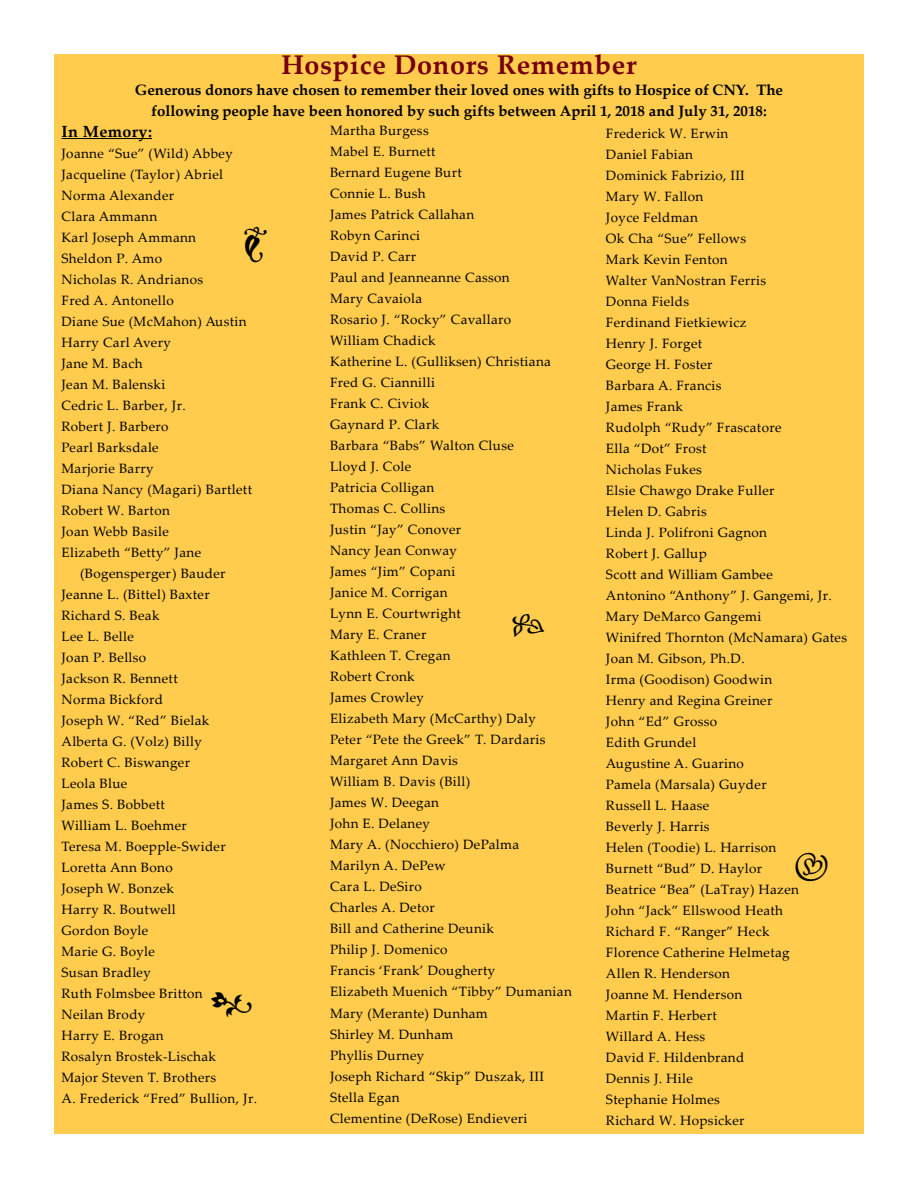
<style>
.page{position:relative;width:918px;height:1188px;background:#fff}
.page>*{position:absolute;margin:0;border:0;box-sizing:border-box;transform-origin:0 0}
.t1{font:31.5px "Minion Pro";color:#000}
.t2{font:700 27px "Palatino Linotype";letter-spacing:.025em;color:#75000e}
.t3{font:700 16.2px "Palatino Linotype";letter-spacing:.025em;color:#000}
.t4{font:700 15px/21px "Palatino Linotype";color:#000;text-align:center}
.t5{font:13.5px/21px "Palatino Linotype";letter-spacing:.025em;color:#000}
</style>
<div class="page">
<div style="left:54px;top:54px;width:810px;height:1080px;background:#ffcc4e"></div>
<hr style="left:62px;top:138px;width:90px;height:1px;background:#000">
<h2 class="t2" style="left:281px;top:46px;width:357px">Hospice Donors Remember</h2>
<p class="t4" style="left:135px;top:79px;width:650px">Generous donors have chosen to remember their loved ones with gifts to Hospice of CNY. The following people have been honored by such gifts between April 1, 2018 and July 31, 2018:</p>
<p class="t3" style="left:62px;top:120px;width:92px">In Memory:</p>
<p class="t5" style="left:62px;top:142px;width:173px">Joanne “Sue” (Wild) Abbey</p>
<p class="t5" style="left:62px;top:163px;width:163px">Jacqueline (Taylor) Abriel</p>
<p class="t5" style="left:62px;top:184px;width:114px">Norma Alexander</p>
<p class="t5" style="left:62px;top:205px;width:97px">Clara Ammann</p>
<p class="t5" style="left:62px;top:226px;width:136px">Karl Joseph Ammann</p>
<p class="t5" style="left:62px;top:247px;width:102px">Sheldon P. Amo</p>
<p class="t5" style="left:62px;top:268px;width:143px">Nicholas R. Andrianos</p>
<p class="t5" style="left:62px;top:289px;width:114px">Fred A. Antonello</p>
<p class="t5" style="left:62px;top:310px;width:187px">Diane Sue (McMahon) Austin</p>
<p class="t5" style="left:62px;top:331px;width:111px">Harry Carl Avery</p>
<p class="t5" style="left:62px;top:352px;width:83px">Jane M. Bach</p>
<p class="t5" style="left:62px;top:373px;width:105px">Jean M. Balenski</p>
<p class="t5" style="left:62px;top:394px;width:126px">Cedric L. Barber, Jr.</p>
<p class="t5" style="left:62px;top:415px;width:109px">Robert J. Barbero</p>
<p class="t5" style="left:62px;top:436px;width:99px">Pearl Barksdale</p>
<p class="t5" style="left:62px;top:457px;width:94px">Marjorie Barry</p>
<p class="t5" style="left:62px;top:478px;width:192px">Diana Nancy (Magari) Bartlett</p>
<p class="t5" style="left:62px;top:499px;width:110px">Robert W. Barton</p>
<p class="t5" style="left:62px;top:520px;width:109px">Joan Webb Basile</p>
<p class="t5" style="left:62px;top:541px;width:141px">Elizabeth “Betty” Jane</p>
<p class="t5" style="left:80px;top:562px;width:147px">(Bogensperger) Bauder</p>
<p class="t5" style="left:62px;top:583px;width:150px">Jeanne L. (Bittel) Baxter</p>
<p class="t5" style="left:62px;top:604px;width:100px">Richard S. Beak</p>
<p class="t5" style="left:62px;top:625px;width:74px">Lee L. Belle</p>
<p class="t5" style="left:62px;top:646px;width:86px">Joan P. Bellso</p>
<p class="t5" style="left:62px;top:667px;width:118px">Jackson R. Bennett</p>
<p class="t5" style="left:62px;top:688px;width:103px">Norma Bickford</p>
<p class="t5" style="left:62px;top:709px;width:149px">Joseph W. “Red” Bielak</p>
<p class="t5" style="left:62px;top:730px;width:142px">Alberta G. (Volz) Billy</p>
<p class="t5" style="left:62px;top:751px;width:130px">Robert C. Biswanger</p>
<p class="t5" style="left:62px;top:772px;width:67px">Leola Blue</p>
<p class="t5" style="left:62px;top:793px;width:105px">James S. Bobbett</p>
<p class="t5" style="left:62px;top:814px;width:127px">William L. Boehmer</p>
<p class="t5" style="left:62px;top:835px;width:166px">Teresa M. Boepple-Swider</p>
<p class="t5" style="left:62px;top:856px;width:113px">Loretta Ann Bono</p>
<p class="t5" style="left:62px;top:877px;width:114px">Joseph W. Bonzek</p>
<p class="t5" style="left:62px;top:899px;width:116px">Harry R. Boutwell</p>
<p class="t5" style="left:62px;top:920px;width:88px">Gordon Boyle</p>
<p class="t5" style="left:62px;top:941px;width:95px">Marie G. Boyle</p>
<p class="t5" style="left:62px;top:962px;width:91px">Susan Bradley</p>
<p class="t5" style="left:62px;top:983px;width:143px">Ruth Folmsbee Britton</p>
<p class="t5" style="left:62px;top:1004px;width:85px">Neilan Brody</p>
<p class="t5" style="left:62px;top:1025px;width:104px">Harry E. Brogan</p>
<p class="t5" style="left:62px;top:1046px;width:156px">Rosalyn Brostek-Lischak</p>
<p class="t5" style="left:62px;top:1067px;width:156px">Major Steven T. Brothers</p>
<p class="t5" style="left:62px;top:1088px;width:197px">A. Frederick “Fred” Bullion, Jr.</p>
<p class="t5" style="left:330px;top:120px;width:243px">Martha Burgess<br>Mabel E. Burnett<br>Bernard Eugene Burt<br>Connie L. Bush<br>James Patrick Callahan<br>Robyn Carinci<br>David P. Carr<br>Paul and Jeanneanne Casson<br>Mary Cavaiola<br>Rosario J. “Rocky” Cavallaro<br>William Chadick<br>Katherine L. (Gulliksen) Christiana<br>Fred G. Ciannilli<br>Frank C. Civiok<br>Gaynard P. Clark<br>Barbara “Babs” Walton Cluse<br>Lloyd J. Cole<br>Patricia Colligan<br>Thomas C. Collins<br>Justin “Jay” Conover<br>Nancy Jean Conway<br>James “Jim” Copani<br>Janice M. Corrigan<br>Lynn E. Courtwright<br>Mary E. Craner<br>Kathleen T. Cregan<br>Robert Cronk<br>James Crowley<br>Elizabeth Mary (McCarthy) Daly<br>Peter “Pete the Greek” T. Dardaris<br>Margaret Ann Davis<br>William B. Davis (Bill)<br>James W. Deegan<br>John E. Delaney<br>Mary A. (Nocchiero) DePalma<br>Marilyn A. DePew<br>Cara L. DeSiro<br>Charles A. Detor<br>Bill and Catherine Deunik<br>Philip J. Domenico<br>Francis ‘Frank’ Dougherty<br>Elizabeth Muenich “Tibby” Dumanian<br>Mary (Merante) Dunham<br>Shirley M. Dunham<br>Phyllis Durney<br>Joseph Richard “Skip” Duszak, III<br>Stella Egan<br>Clementine (DeRose) Endieveri</p>
<p class="t5" style="left:606px;top:122px;width:243px">Frederick W. Erwin<br>Daniel Fabian<br>Dominick Fabrizio, III<br>Mary W. Fallon<br>Joyce Feldman<br>Ok Cha “Sue” Fellows<br>Mark Kevin Fenton<br>Walter VanNostran Ferris<br>Donna Fields<br>Ferdinand Fietkiewicz<br>Henry J. Forget<br>George H. Foster<br>Barbara A. Francis<br>James Frank<br>Rudolph “Rudy” Frascatore<br>Ella “Dot” Frost<br>Nicholas Fukes<br>Elsie Chawgo Drake Fuller<br>Helen D. Gabris<br>Linda J. Polifroni Gagnon<br>Robert J. Gallup<br>Scott and William Gambee<br>Antonino “Anthony” J. Gangemi, Jr.<br>Mary DeMarco Gangemi<br>Winifred Thornton (McNamara) Gates<br>Joan M. Gibson, Ph.D.<br>Irma (Goodison) Goodwin<br>Henry and Regina Greiner<br>John “Ed” Grosso<br>Edith Grundel<br>Augustine A. Guarino<br>Pamela (Marsala) Guyder<br>Russell L. Haase<br>Beverly J. Harris<br>Helen (Toodie) L. Harrison<br>Burnett “Bud” D. Haylor<br>Beatrice “Bea” (LaTray) Hazen<br>John “Jack” Ellswood Heath<br>Richard F. “Ranger” Heck<br>Florence Catherine Helmetag<br>Allen R. Henderson<br>Joanne M. Henderson<br>Martin F. Herbert<br>Willard A. Hess<br>David F. Hildenbrand<br>Dennis J. Hile<br>Stephanie Holmes<br>Richard W. Hopsicker</p>
<h1 class="t1" style="left:243px;top:220px;width:27px">•</h1>
<h1 class="t1" style="left:511px;top:602px;width:37px">•</h1>
<h1 class="t1" style="left:794px;top:845px;width:37px">•</h1>
<h1 class="t1" style="left:210px;top:980px;width:46px">•</h1>
</div>
